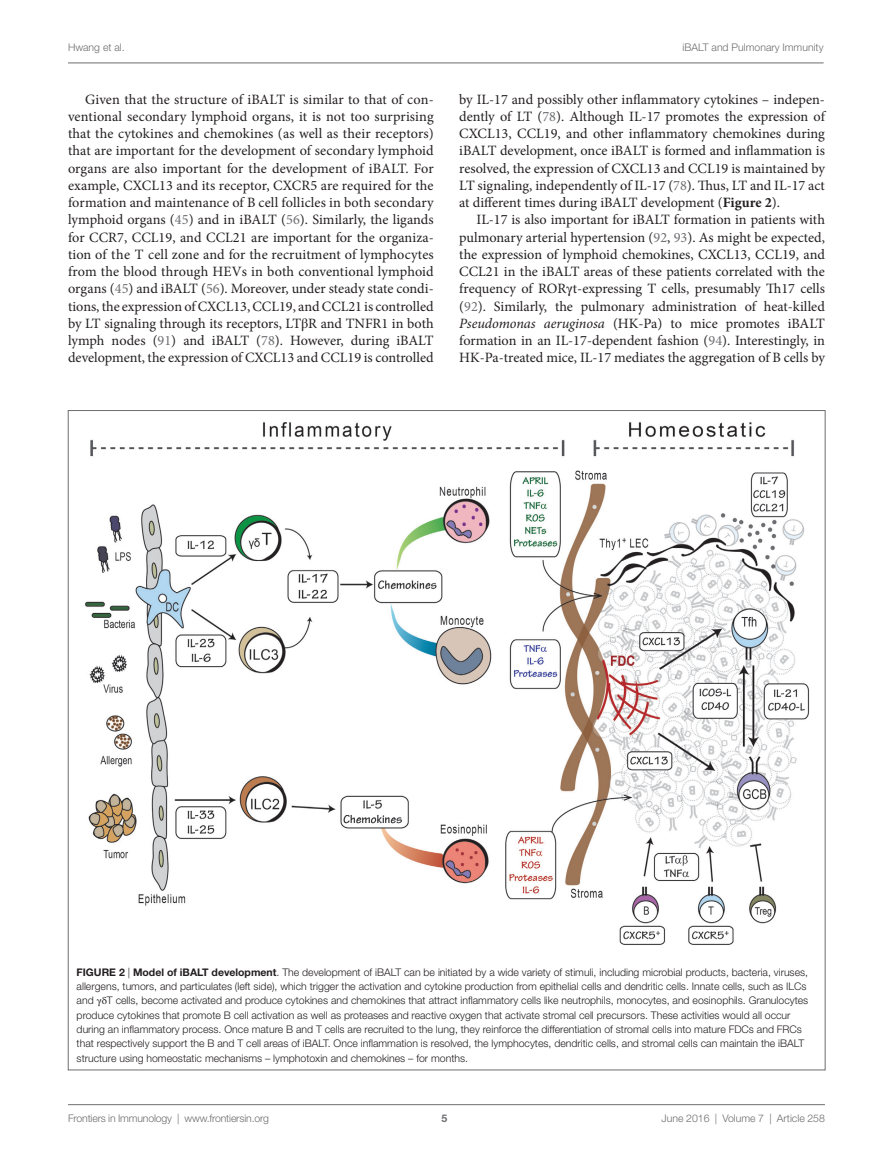
<style>
.page{position:relative;width:893px;height:1170px;background:#fff}
.page>*{position:absolute;margin:0;border:0;box-sizing:border-box;transform-origin:0 0}
.t1{font:14.25px/17.2px "Minion Pro";color:#231f20;text-align:justify}
.t2{font:300 10.5px/14.2px "Helvetica Neue LT Std";color:#231f20}
.t3{font:300 10.5px "Helvetica Neue LT Std";color:#6c6d70}
.t4{font:700 10.5px "Helvetica Neue LT Std";color:#6c6d70}
.s1{color:#6c6d70}
.s2{font-family:"STIX General"}
.s3{font-weight:700}
.s4{font-style:italic}
.s5{font-family:"STIX General";font-weight:400}
</style>
<div class="page">
<img style="left:85px;top:422px;width:724px;height:523px">
<hr style="left:68px;top:1104px;width:757px;height:1px;background:#6c6d70">
<hr style="left:68px;top:63px;width:756px;height:1px;background:#6c6d70">
<p class="t3" style="left:68px;top:41px;width:58px">Hwang et al.</p>
<p class="t3" style="left:683px;top:41px;width:142px">iBALT and Pulmonary Immunity</p>
<p class="t1" style="left:68px;top:90px;width:367px;text-indent:17px">Given that the structure of iBALT is similar to that of con&shy;ventional secondary lymphoid organs, it is not too surprising that the cytokines and chemokines (as well as their receptors) that are important for the development of secondary lymphoid organs are also important for the development of iBALT. For example, CXCL13 and its receptor, CXCR5 are required for the formation and maintenance of B cell follicles in both secondary lymphoid organs (<span class="s1">45</span>) and in iBALT (<span class="s1">56</span>). Similarly, the ligands for CCR7, CCL19, and CCL21 are important for the organiza&shy;tion of the T cell zone and for the recruitment of lymphocytes from the blood through HEVs in both conventional lymphoid organs (<span class="s1">45</span>) and iBALT (<span class="s1">56</span>). Moreover, under steady state condi&shy;tions, the expression of CXCL13, CCL19, and CCL21 is controlled by LT signaling through its receptors, LT<span class="s2">β</span>R and TNFR1 in both lymph nodes (<span class="s1">91</span>) and iBALT (<span class="s1">78</span>). However, during iBALT development, the expression of CXCL13 and CCL19 is controlled</p>
<p class="t1" style="left:459px;top:90px;width:367px">by IL-17 and possibly other inflammatory cytokines – indepen&shy;dently of LT (<span class="s1">78</span>). Although IL-17 promotes the expression of CXCL13, CCL19, and other inflammatory chemokines during iBALT development, once iBALT is formed and inflammation is resolved, the expression of CXCL13 and CCL19 is maintained by LT signaling, independently of IL-17 (<span class="s1">78</span>). Thus, LT and IL-17 act at different times during iBALT development (<span class="s3">Figure 2</span>).</p>
<p class="t1" style="left:459px;top:211px;width:367px;text-indent:17px">IL-17 is also important for iBALT formation in patients with pulmonary arterial hypertension (<span class="s1">92</span>, <span class="s1">93</span>). As might be expected, the expression of lymphoid chemokines, CXCL13, CCL19, and CCL21 in the iBALT areas of these patients correlated with the frequency of ROR<span class="s2">γ</span>t-expressing T cells, presumably Th17 cells (<span class="s1">92</span>). Similarly, the pulmonary administration of heat-killed <span class="s4">Pseudomonas aeruginosa</span> (HK-Pa) to mice promotes iBALT formation in an IL-17-dependent fashion (<span class="s1">94</span>). Interestingly, in HK-Pa-treated mice, IL-17 mediates the aggregation of B cells by</p>
<p class="t2" style="left:77px;top:964px;width:733px"><span class="s3">FIGURE 2</span> | <span class="s3">Model of iBALT development</span>. The development of iBALT can be initiated by a wide variety of stimuli, including microbial products, bacteria, viruses, allergens, tumors, and particulates (left side), which trigger the activation and cytokine production from epithelial cells and dendritic cells. Innate cells, such as ILCs and <span class="s5">γδ</span>T cells, become activated and produce cytokines and chemokines that attract inflammatory cells like neutrophils, monocytes, and eosinophils. Granulocytes produce cytokines that promote B cell activation as well as proteases and reactive oxygen that activate stromal cell precursors. These activities would all occur during an inflammatory process. Once mature B and T cells are recruited to the lung, they reinforce the differentiation of stromal cells into mature FDCs and FRCs that respectively support the B and T cell areas of iBALT. Once inflammation is resolved, the lymphocytes, dendritic cells, and stromal cells can maintain the iBALT structure using homeostatic mechanisms – lymphotoxin and chemokines – for months.</p>
<p class="t3" style="left:68px;top:1111px;width:203px">Frontiers in Immunology | www.frontiersin.org</p>
<p class="t3" style="left:662px;top:1111px;width:165px">June 2016 | Volume 7 | Article 258</p>
<p class="t4" style="left:441px;top:1111px;width:7px">5</p>
</div>
